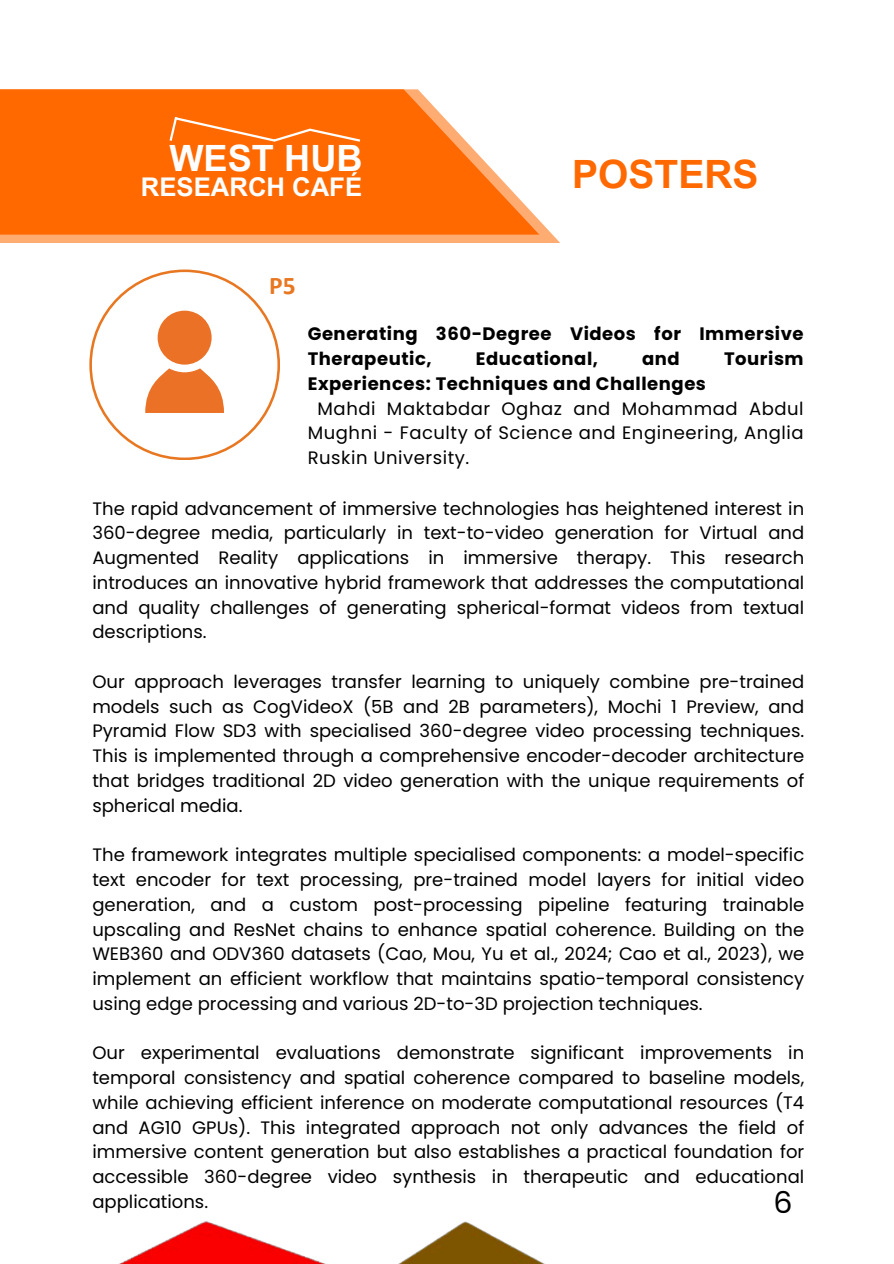
<style>
.page{position:relative;width:894px;height:1264px;background:#fff}
.page>*{position:absolute;margin:0;border:0;box-sizing:border-box;transform-origin:0 0}
.t1{font:700 39px "Arial MT Pro";color:#ff6900}
.t2{font:700 36.3px "Arial MT Pro";color:#fefefe}
.t3{font:30px "Poppins";color:#000}
.t4{font:700 25.8px "Arial MT Pro";color:#fefefe}
.t5{font:700 25.5px "Calibri";color:#e87722}
.t6{font:18px/24.8px "Poppins";color:#000;text-align:justify}
.t7{font:700 18px/24.8px "Poppins";letter-spacing:.03em;color:#000}
</style>
<div class="page">
<svg style="left:95px;top:275px;width:179px;height:179px"></svg>
<div style="left:0;top:220px;width:560px;height:23px;background:#ffac73"></div>
<svg style="left:0;top:89px;width:539px;height:146px;fill:#ff6900"></svg>
<svg style="left:168px;top:114px;width:194px;height:29px"></svg>
<img style="left:121px;top:1221px;width:422px;height:42px">
<p class="t2" style="left:169px;top:145px;width:195px">WEST HUB</p>
<p class="t4" style="left:141px;top:177px;width:223px">RESEARCH CAFÉ</p>
<p class="t5" style="left:269px;top:275px;width:28px">P5</p>
<h2 class="t1" style="left:572px;top:159px;width:188px">POSTERS</h2>
<p class="t7" style="left:307px;top:322px;width:497px">Generating 360-Degree Videos for Immersive<br>Therapeutic,</p>
<p class="t7" style="left:475px;top:346px;width:124px">Educational,</p>
<p class="t7" style="left:642px;top:346px;width:39px">and</p>
<p class="t7" style="left:723px;top:346px;width:81px">Tourism</p>
<p class="t7" style="left:307px;top:371px;width:399px">Experiences: Techniques and Challenges</p>
<p class="t6" style="left:307px;top:396px;width:497px;text-indent:10px">Mahdi Maktabdar Oghaz and Mohammad Abdul Mughni - Faculty of Science and Engineering, Anglia Ruskin University.</p>
<p class="t6" style="left:92px;top:496px;width:713px">The rapid advancement of immersive technologies has heightened interest in 360-degree media, particularly in text-to-video generation for Virtual and Augmented Reality applications in immersive therapy. This research introduces an innovative hybrid framework that addresses the computational and quality challenges of generating spherical-format videos from textual descriptions.</p>
<h1 class="t6" style="left:92px;top:669px;width:713px">Our approach leverages transfer learning to uniquely combine pre-trained models such as CogVideoX (5B and 2B parameters), Mochi 1 Preview, and Pyramid Flow SD3 with specialised 360-degree video processing techniques.<br>This is implemented through a comprehensive encoder-decoder architecture that bridges traditional 2D video generation with the unique requirements of spherical media.</h1>
<h2 class="t6" style="left:92px;top:842px;width:713px">The framework integrates multiple specialised components: a model-specific text encoder for text processing, pre-trained model layers for initial video generation, and a custom post-processing pipeline featuring trainable upscaling and ResNet chains to enhance spatial coherence. Building on the WEB360 and ODV360 datasets (Cao, Mou, Yu et al., 2024; Cao et al., 2023), we implement an efficient workflow that maintains spatio-temporal consistency using edge processing and various 2D-to-3D projection techniques.</h2>
<h1 class="t6" style="left:92px;top:1040px;width:713px">Our experimental evaluations demonstrate significant improvements in temporal consistency and spatial coherence compared to baseline models, while achieving efficient inference on moderate computational resources (T4 and AG10 GPUs). This integrated approach not only advances the field of immersive content generation but also establishes a practical foundation for accessible 360-degree video synthesis in therapeutic and educational applications.</h1>
<p class="t3" style="left:773px;top:1181px;width:21px">6</p>
</div>
